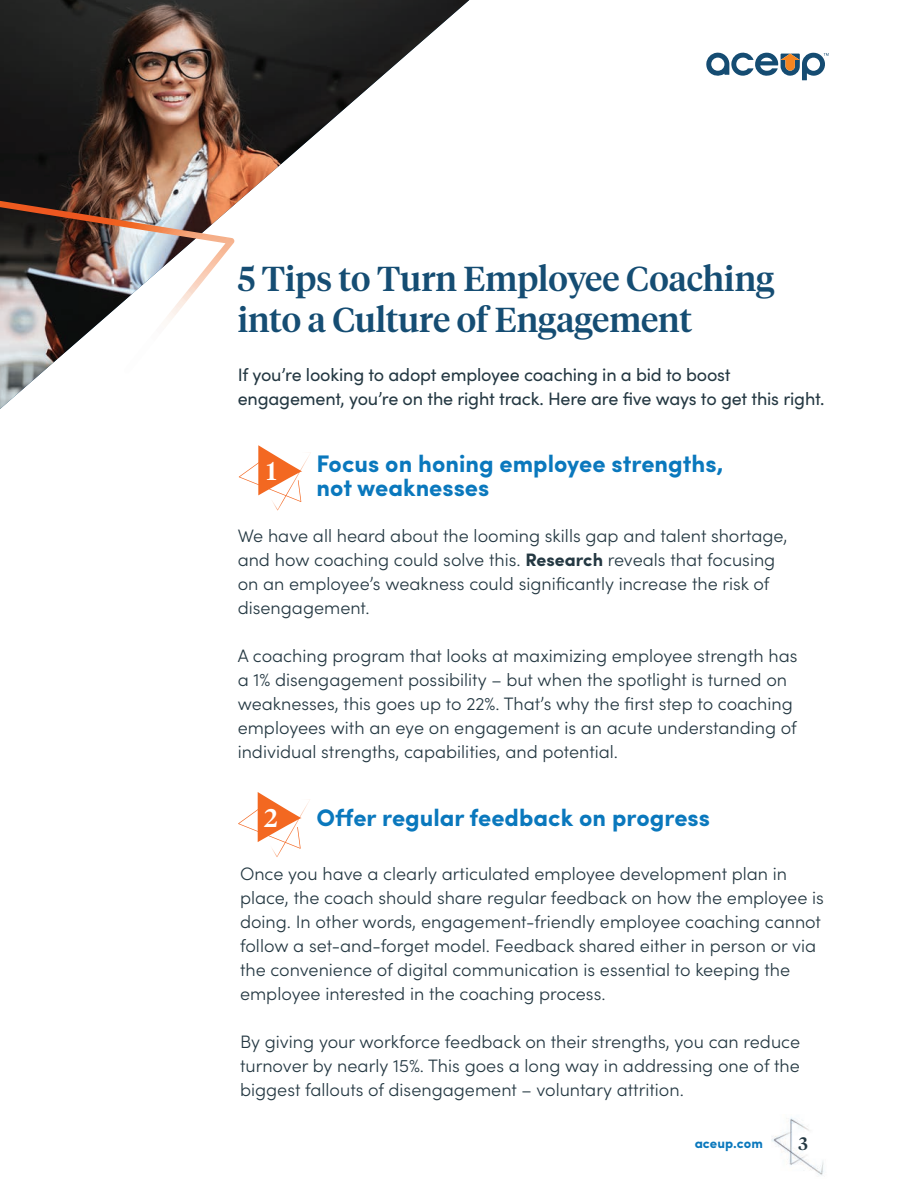
<style>
.page{position:relative;width:918px;height:1188px;background:#fff}
.page>*{position:absolute;margin:0;border:0;box-sizing:border-box;transform-origin:0 0}
.t1{font:500 34.5px/41.4px "Tiempos Headline Test";color:#154d73}
.t2{font:500 25.5px "Tiempos Headline Test";color:#fff}
.t3{font:700 24px/24px "Sofia Pro";color:#0a78bd}
.t4{font:300 18px/24px "Sofia Pro";color:#243842}
.t5{font:18px/24px "Sofia Pro";letter-spacing:-.01em;color:#243842}
.t6{font:500 18px "Tiempos Headline Test";color:#243842}
.t7{font:700 13.5px "Sofia Pro";color:#0a78bd}
.s1{font-weight:700}
</style>
<div class="page">
<svg style="left:238px;top:792px;width:72px;height:65px"></svg>
<svg style="left:239px;top:445px;width:72px;height:65px"></svg>
<img style="left:0;top:0;width:469px;height:409px">
<img style="left:0;top:201px;width:234px;height:173px">
<svg style="left:706px;top:53px;width:123px;height:27px"></svg>
<img style="left:771px;top:1117px;width:53px;height:58px">
<h1 class="t1" style="left:238px;top:256px;width:538px">5 Tips to Turn Employee Coaching into a Culture of Engagement</h1>
<p class="t5" style="left:238px;top:362px;width:588px">If you’re looking to adopt employee coaching in a bid to boost engagement, you’re on the right track. Here are five ways to get this right.</p>
<h3 class="t3" style="left:317px;top:451px;width:408px">Focus on honing employee strengths, not weaknesses</h3>
<p class="t4" style="left:238px;top:523px;width:551px">We have all heard about the looming skills gap and talent shortage, and how coaching could solve this. <span class="s1">Research</span> reveals that focusing on an employee’s weakness could significantly increase the risk of disengagement.</p>
<p class="t4" style="left:238px;top:643px;width:561px">A coaching program that looks at maximizing employee strength has a 1% disengagement possibility – but when the spotlight is turned on weaknesses, this goes up to 22%. That’s why the first step to coaching employees with an eye on engagement is an acute understanding of individual strengths, capabilities, and potential.</p>
<h2 class="t2" style="left:267px;top:453px;width:12px">1</h2>
<h3 class="t3" style="left:317px;top:804px;width:395px">Offer regular feedback on progress</h3>
<p class="t4" style="left:240px;top:861px;width:585px">Once you have a clearly articulated employee development plan in place, the coach should share regular feedback on how the employee is doing. In other words, engagement-friendly employee coaching cannot follow a set-and-forget model. Feedback shared either in person or via the convenience of digital communication is essential to keeping the employee interested in the coaching process.</p>
<p class="t4" style="left:240px;top:1029px;width:562px;text-align:justify">By giving your workforce feedback on their strengths, you can reduce turnover by nearly 15%. This goes a long way in addressing one of the biggest fallouts of disengagement – voluntary attrition.</p>
<h2 class="t2" style="left:264px;top:800px;width:15px">2</h2>
<p class="t7" style="left:695px;top:1133px;width:70px">aceup.com</p>
<p class="t6" style="left:798px;top:1131px;width:11px">3</p>
</div>
